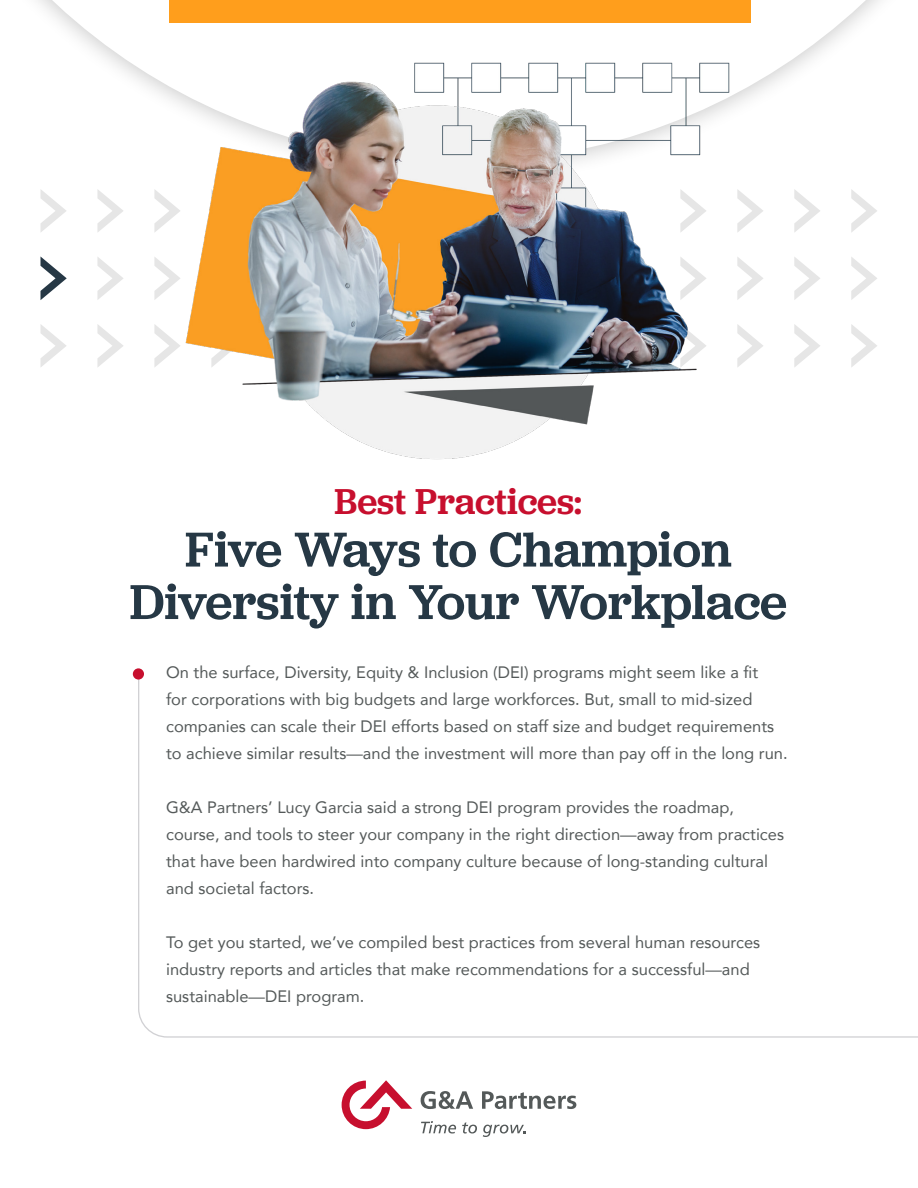
<style>
.page{position:relative;width:918px;height:1188px;background:#fff}
.page>*{position:absolute;margin:0;border:0;box-sizing:border-box;transform-origin:0 0}
.t1{font:500 51px/52.5px "Jubilat";letter-spacing:-.005em;color:#263845;text-align:center}
.t2{font:500 37.5px "Jubilat";color:#c70f2e}
.t3{font:16.5px/27px "Avenir";color:#545959}
</style>
<div class="page">
<svg style="left:154px;top:189px;width:24px;height:43px"></svg>
<svg style="left:154px;top:257px;width:24px;height:43px"></svg>
<svg style="left:154px;top:324px;width:24px;height:43px"></svg>
<svg style="left:97px;top:189px;width:26px;height:43px"></svg>
<svg style="left:97px;top:257px;width:26px;height:43px"></svg>
<svg style="left:97px;top:324px;width:26px;height:43px"></svg>
<svg style="left:40px;top:190px;width:26px;height:42px"></svg>
<svg style="left:40px;top:256px;width:27px;height:44px"></svg>
<svg style="left:40px;top:324px;width:26px;height:43px"></svg>
<svg style="left:851px;top:189px;width:26px;height:43px"></svg>
<svg style="left:851px;top:257px;width:26px;height:43px"></svg>
<svg style="left:851px;top:324px;width:26px;height:43px"></svg>
<svg style="left:794px;top:189px;width:26px;height:43px"></svg>
<svg style="left:794px;top:257px;width:26px;height:43px"></svg>
<svg style="left:794px;top:324px;width:26px;height:43px"></svg>
<svg style="left:740px;top:192px;width:23px;height:38px"></svg>
<svg style="left:740px;top:259px;width:23px;height:39px"></svg>
<svg style="left:740px;top:326px;width:23px;height:39px"></svg>
<svg style="left:38px;top:0;width:842px;height:103px"></svg>
<div style="left:169px;top:0;width:581px;height:23px;background:#ff9e1c"></div>
<img style="left:178px;top:52px;width:562px;height:408px">
<svg style="left:138px;top:676px;width:780px;height:362px"></svg>
<div style="left:133px;top:668px;width:11px;height:12px;background:#c70f2e;border-radius:50%"></div>
<svg style="left:342px;top:1080px;width:70px;height:49px"></svg>
<svg style="left:421px;top:1091px;width:52px;height:18px"></svg>
<svg style="left:482px;top:1091px;width:94px;height:18px"></svg>
<svg style="left:421px;top:1121px;width:35px;height:13px"></svg>
<svg style="left:462px;top:1122px;width:15px;height:12px"></svg>
<svg style="left:483px;top:1125px;width:43px;height:12px"></svg>
<h2 class="t2" style="left:334px;top:477px;width:249px">Best Practices:</h2>
<h1 class="t1" style="left:130px;top:522px;width:659px">Five Ways to Champion<br>Diversity in Your Workplace</h1>
<p class="t3" style="left:166px;top:659px;width:623px">On the surface, Diversity, Equity &amp; Inclusion (DEI) programs might seem like a fit<br>for corporations with big budgets and large workforces. But, small to mid-sized companies can scale their DEI efforts based on staff size and budget requirements to achieve similar results—and the investment will more than pay off in the long run.</p>
<p class="t3" style="left:166px;top:794px;width:620px">G&amp;A Partners’ Lucy Garcia said a strong DEI program provides the roadmap, course, and tools to steer your company in the right direction—away from practices that have been hardwired into company culture because of long-standing cultural and societal factors.</p>
<p class="t3" style="left:166px;top:929px;width:596px">To get you started, we’ve compiled best practices from several human resources industry reports and articles that make recommendations for a successful—and sustainable—DEI program.</p>
</div>
